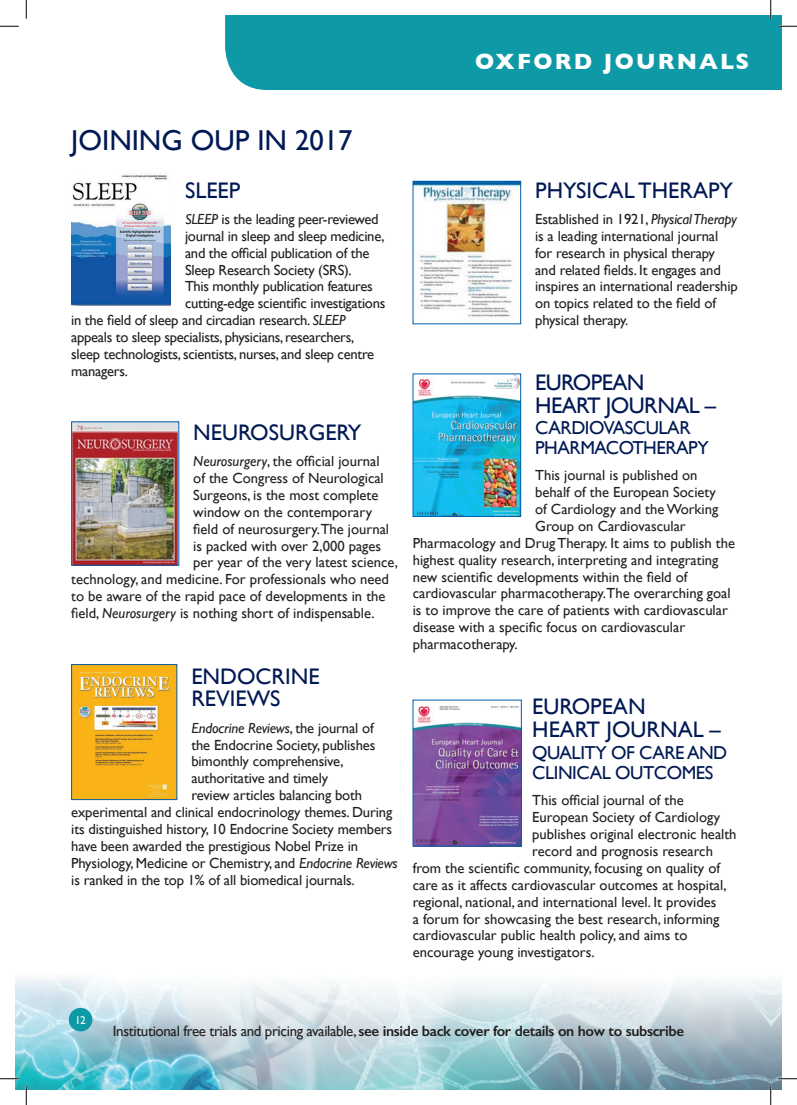
<style>
.page{position:relative;width:797px;height:1105px;background:#fff}
.page>*{position:absolute;margin:0;border:0;box-sizing:border-box;transform-origin:0 0}
.t1{font:28.75px "Gill Sans";color:#001954}
.t2{font:22.5px/22.5px "Gill Sans";color:#001954}
.t3{font:22.5px/22.5px "Gill Sans";letter-spacing:-.025em;color:#001954}
.t4{font:700 22.5px "Gill Sans";letter-spacing:.1em;color:#fff}
.t5{font:18.75px/20px "Gill Sans";letter-spacing:-.025em;color:#001954}
.t6{font:600 15px "Gill Sans";letter-spacing:-.025em;color:#231f20}
.t7{font:14.62px/16.9px "Gill Sans";color:#231f20}
.t8{font:14.62px "Gill Sans";letter-spacing:-.02em;color:#231f20}
.t9{font:italic 14.62px "Gill Sans";letter-spacing:-.01em;color:#231f20}
.t10{font:11.25px "Gill Sans";color:#fff}
.s1{font-style:italic}
.s2{font-style:normal}
.s3{font-weight:400}
</style>
<div class="page">
<img style="left:16px;top:977px;width:766px;height:112px">
<div style="left:69px;top:1008px;width:23px;height:23px;background:#0d99a5;border-radius:50%"></div>
<div style="left:225px;top:15px;width:557px;height:75px;background:#0d99a5"></div>
<img style="left:71px;top:174px;width:100px;height:131px">
<img style="left:73px;top:423px;width:104px;height:141px">
<div style="left:71px;top:421px;width:108px;height:145px;border:1px solid #015dac"></div>
<img style="left:73px;top:666px;width:102px;height:132px">
<div style="left:71px;top:664px;width:106px;height:136px;border:1px solid #015dac"></div>
<img style="left:414px;top:183px;width:105px;height:134px">
<div style="left:412px;top:181px;width:109px;height:143px;border:1px solid #015dac"></div>
<img style="left:414px;top:376px;width:105px;height:139px">
<div style="left:412px;top:374px;width:109px;height:143px;border:1px solid #015dac"></div>
<img style="left:414px;top:706px;width:105px;height:138px">
<svg style="left:0;top:25px;width:19px;height:2px"></svg>
<svg style="left:778px;top:25px;width:19px;height:2px"></svg>
<svg style="left:0;top:1078px;width:19px;height:1px"></svg>
<svg style="left:778px;top:1078px;width:19px;height:1px"></svg>
<svg style="left:25px;top:0;width:2px;height:19px"></svg>
<svg style="left:25px;top:1086px;width:2px;height:19px"></svg>
<svg style="left:770px;top:0;width:1px;height:19px"></svg>
<svg style="left:770px;top:1086px;width:1px;height:19px"></svg>
<p class="t4" style="left:475px;top:43px;width:275px">OXFORD JOURNALS</p>
<p class="t1" style="left:71px;top:123px;width:283px">JOINING OUP IN 2017</p>
<p class="t2" style="left:185px;top:178px;width:57px">SLEEP</p>
<p class="t8" style="left:185px;top:210px;width:195px"><span class="s1">SLEEP</span> is the leading peer-reviewed</p>
<p class="t8" style="left:185px;top:227px;width:201px">journal in sleep and sleep medicine,</p>
<p class="t8" style="left:185px;top:244px;width:186px">and the official publication of the</p>
<p class="t8" style="left:185px;top:261px;width:168px">Sleep Research Society (SRS).</p>
<p class="t8" style="left:185px;top:278px;width:189px">This monthly publication features</p>
<p class="t8" style="left:185px;top:295px;width:202px">cutting-edge scientific investigations</p>
<p class="t8" style="left:71px;top:312px;width:276px">in the field of sleep and circadian research. <span class="s1">SLEEP</span></p>
<p class="t8" style="left:71px;top:329px;width:284px">appeals to sleep specialists, physicians, researchers,</p>
<p class="t8" style="left:71px;top:345px;width:304px">sleep technologists, scientists, nurses, and sleep centre</p>
<p class="t8" style="left:71px;top:362px;width:58px">managers.</p>
<p class="t2" style="left:193px;top:421px;width:170px">NEUROSURGERY</p>
<p class="t7" style="left:193px;top:453px;width:188px"><span class="s1">Neurosurgery</span>, the official journal</p>
<p class="t7" style="left:193px;top:469px;width:192px">of the Congress of Neurological</p>
<p class="t7" style="left:193px;top:486px;width:187px">Surgeons, is the most complete</p>
<p class="t7" style="left:193px;top:503px;width:180px">window on the contemporary</p>
<p class="t7" style="left:193px;top:520px;width:197px">field of neurosurgery.The journal</p>
<p class="t7" style="left:193px;top:537px;width:189px">is packed with over 2,000 pages</p>
<p class="t7" style="left:193px;top:554px;width:206px">per year of the very latest science,</p>
<p class="t7" style="left:71px;top:571px;width:319px">technology, and medicine. For professionals who need</p>
<p class="t7" style="left:71px;top:588px;width:316px">to be aware of the rapid pace of developments in the</p>
<p class="t7" style="left:71px;top:604px;width:305px">field, <span class="s1">Neurosurgery</span> is nothing short of indispensable.</p>
<p class="t2" style="left:191px;top:665px;width:130px">ENDOCRINE<br>REVIEWS</p>
<p class="t9" style="left:191px;top:719px;width:184px">Endocrine Reviews<span class="s2">, the journal of</span></p>
<p class="t7" style="left:191px;top:736px;width:185px">the Endocrine Society, publishes</p>
<p class="t7" style="left:191px;top:753px;width:154px">bimonthly comprehensive,</p>
<p class="t7" style="left:191px;top:770px;width:138px">authoritative and timely</p>
<p class="t7" style="left:191px;top:787px;width:172px">review articles balancing both</p>
<p class="t7" style="left:71px;top:804px;width:322px">experimental and clinical endocrinology themes. During</p>
<p class="t7" style="left:71px;top:820px;width:322px">its distinguished history, 10 Endocrine Society members</p>
<p class="t7" style="left:71px;top:837px;width:288px">have been awarded the prestigious Nobel Prize in</p>
<p class="t7" style="left:71px;top:854px;width:328px">Physiology, Medicine or Chemistry, and <span class="s1">Endocrine Reviews</span></p>
<p class="t7" style="left:71px;top:871px;width:285px">is ranked in the top 1% of all biomedical journals.</p>
<p class="t2" style="left:535px;top:178px;width:199px">PHYSICAL THERAPY</p>
<p class="t7" style="left:535px;top:210px;width:204px">Established in 1921, <span class="s1">Physical Therapy </span>is a leading international journal for research in physical therapy and related fields. It engages and inspires an international readership on topics related to the field of physical therapy.</p>
<p class="t3" style="left:535px;top:371px;width:182px">EUROPEAN<br>HEART JOURNAL –</p>
<p class="t5" style="left:535px;top:417px;width:175px">CARDIOVASCULAR<br>PHARMACOTHERAPY</p>
<p class="t7" style="left:535px;top:467px;width:164px">This journal is published on</p>
<p class="t7" style="left:535px;top:484px;width:182px">behalf of the European Society</p>
<p class="t7" style="left:535px;top:501px;width:185px">of Cardiology and the Working</p>
<p class="t7" style="left:535px;top:517px;width:152px">Group on Cardiovascular</p>
<p class="t7" style="left:412px;top:534px;width:324px">Pharmacology and Drug Therapy. It aims to publish the</p>
<p class="t7" style="left:412px;top:551px;width:307px">highest quality research, interpreting and integrating</p>
<p class="t7" style="left:412px;top:568px;width:276px">new scientific developments within the field of</p>
<p class="t7" style="left:412px;top:585px;width:319px">cardiovascular pharmacotherapy.The overarching goal</p>
<p class="t7" style="left:412px;top:602px;width:317px">is to improve the care of patients with cardiovascular</p>
<p class="t7" style="left:412px;top:619px;width:274px">disease with a specific focus on cardiovascular</p>
<p class="t7" style="left:412px;top:636px;width:106px">pharmacotherapy.</p>
<p class="t2" style="left:532px;top:695px;width:190px">EUROPEAN<br>HEART JOURNAL –</p>
<p class="t5" style="left:532px;top:742px;width:196px">QUALITY OF CARE AND<br>CLINICAL OUTCOMES</p>
<p class="t7" style="left:532px;top:792px;width:153px">This official journal of the</p>
<p class="t7" style="left:532px;top:809px;width:189px">European Society of Cardiology</p>
<p class="t7" style="left:532px;top:826px;width:206px">publishes original electronic health</p>
<p class="t7" style="left:532px;top:842px;width:182px">record and prognosis research</p>
<p class="t7" style="left:412px;top:859px;width:309px">from the scientific community, focusing on quality of</p>
<p class="t7" style="left:412px;top:876px;width:315px">care as it affects cardiovascular outcomes at hospital,</p>
<p class="t7" style="left:412px;top:893px;width:305px">regional, national, and international level. It provides</p>
<p class="t7" style="left:412px;top:910px;width:308px">a forum for showcasing the best research, informing</p>
<p class="t7" style="left:412px;top:927px;width:276px">cardiovascular public health policy, and aims to</p>
<p class="t7" style="left:412px;top:944px;width:183px">encourage young investigators.</p>
<p class="t10" style="left:75px;top:1013px;width:12px">12</p>
<p class="t6" style="left:113px;top:1022px;width:572px"><span class="s3">Institutional free trials and pricing available,</span> see inside back cover for details on how to subscribe</p>
</div>
